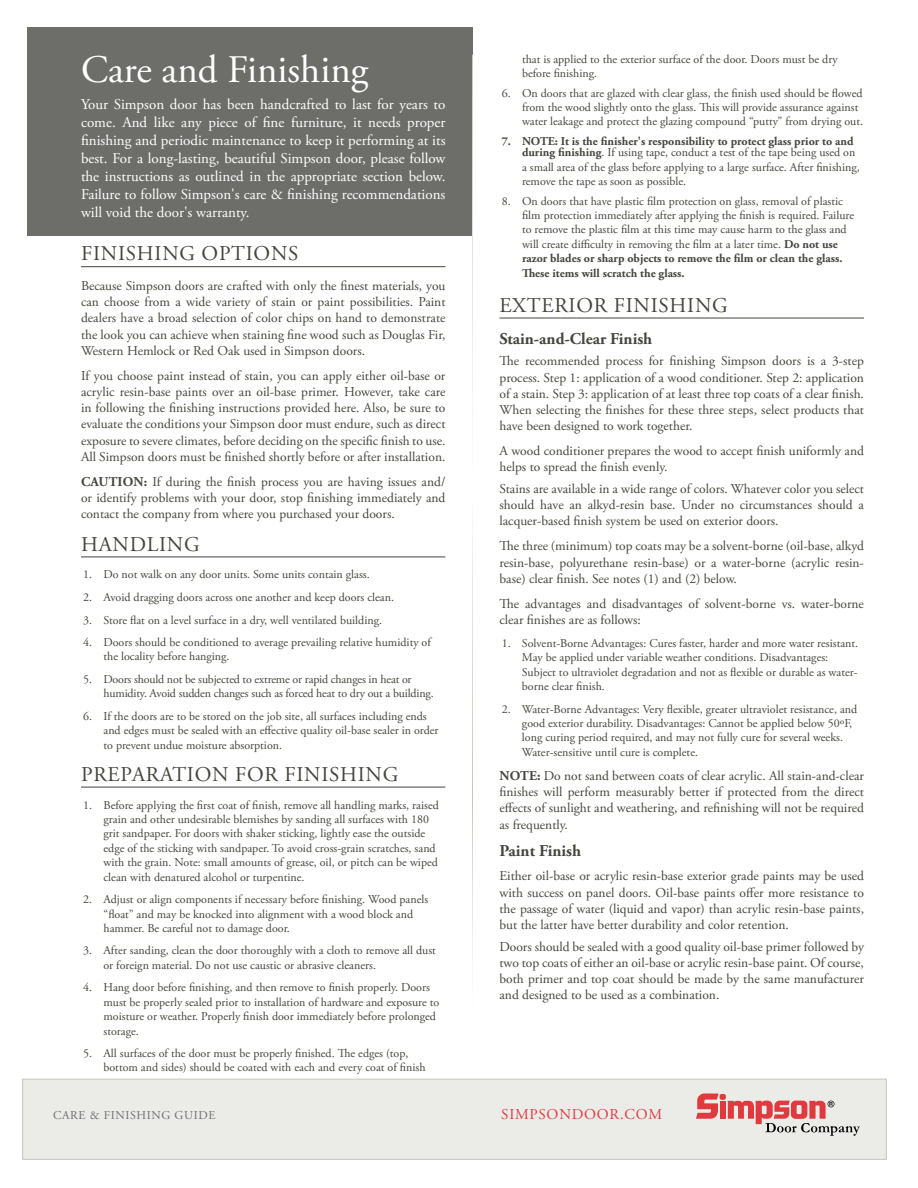
<style>
.page{position:relative;width:918px;height:1188px;background:#fff}
.page>*{position:absolute;margin:0;border:0;box-sizing:border-box;transform-origin:0 0}
.t1{font:39px "Adobe Garamond Pro";color:#fff}
.t2{font:21px "Adobe Garamond Pro";letter-spacing:.035em;color:#44463e}
.t3{font:700 16.5px "Adobe Garamond Pro";color:#44463e}
.t4{font:15px/18px "Adobe Garamond Pro";color:#fff;text-align:justify}
.t5{font:15px "Adobe Garamond Pro";letter-spacing:.05em;color:#e03a3e}
.t6{font:13.5px/16.2px "Adobe Garamond Pro";color:#44463e;text-align:justify}
.t7{font:12px/14.4px "Adobe Garamond Pro";color:#44463e}
.t8{font:700 12px/11.4px "Adobe Garamond Pro";color:#44463e;text-align:right}
.t9{font:12px "Adobe Garamond Pro";letter-spacing:.05em;color:#6d6e71}
.s1{font-weight:700}
.s2{font-weight:400}
</style>
<div class="page">
<div style="left:22px;top:1079px;width:864px;height:81px;background:#ebebe8;border:1px solid #c6c5bc"></div>
<svg style="left:696px;top:1094px;width:164px;height:42px"></svg>
<div style="left:27px;top:27px;width:445px;height:208px;background:#6d6e6a"></div>
<hr style="left:81px;top:266px;width:365px;height:1px;background:#44463e">
<hr style="left:81px;top:557px;width:365px;height:1px;background:#44463e">
<hr style="left:81px;top:787px;width:365px;height:1px;background:#44463e">
<hr style="left:500px;top:318px;width:364px;height:1px;background:#44463e">
<h1 class="t1" style="left:81px;top:46px;width:289px">Care and Finishing</h1>
<p class="t4" style="left:81px;top:96px;width:366px">Your Simpson door has been handcrafted to last for years to come. And like any piece of fine furniture, it needs proper finishing and periodic maintenance to keep it performing at its best. For a long-lasting, beautiful Simpson door, please follow the instructions as outlined in the appropriate section below.<br>Failure to follow Simpson's care &amp; finishing recommendations will void the door's warranty.</p>
<h2 class="t2" style="left:81px;top:241px;width:219px">FINISHING OPTIONS</h2>
<p class="t6" style="left:81px;top:278px;width:366px">Because Simpson doors are crafted with only the finest materials, you can choose from a wide variety of stain or paint possibilities. Paint dealers have a broad selection of color chips on hand to demonstrate the look you can achieve when staining fine wood such as Douglas Fir, Western Hemlock or Red Oak used in Simpson doors.</p>
<p class="t6" style="left:81px;top:368px;width:366px">If you choose paint instead of stain, you can apply either oil-base or acrylic resin-base paints over an oil-base primer. However, take care in following the finishing instructions provided here. Also, be sure to evaluate the conditions your Simpson door must endure, such as direct exposure to severe climates, before deciding on the specific finish to use.<br>All Simpson doors must be finished shortly before or after installation.</p>
<p class="t6" style="left:81px;top:474px;width:366px"><span class="s1">CAUTION:</span> If during the finish process you are having issues and/ or identify problems with your door, stop finishing immediately and contact the company from where you purchased your doors.</p>
<h2 class="t2" style="left:81px;top:531px;width:120px">HANDLING</h2>
<p class="t7" style="left:83px;top:568px;width:288px">1. Do not walk on any door units. Some units contain glass.</p>
<p class="t7" style="left:83px;top:590px;width:312px">2. Avoid dragging doors across one another and keep doors clean.</p>
<p class="t7" style="left:83px;top:613px;width:300px">3. Store flat on a level surface in a dry, well ventilated building.</p>
<p class="t7" style="left:103px;top:635px;width:329px;text-indent:-20px">4. Doors should be conditioned to average prevailing relative humidity of the locality before hanging.</p>
<p class="t7" style="left:103px;top:672px;width:332px;text-indent:-20px">5. Doors should not be subjected to extreme or rapid changes in heat or humidity. Avoid sudden changes such as forced heat to dry out a building.</p>
<p class="t7" style="left:103px;top:709px;width:337px;text-indent:-20px">6. If the doors are to be stored on the job site, all surfaces including ends and edges must be sealed with an effective quality oil-base sealer in order to prevent undue moisture absorption.</p>
<h2 class="t2" style="left:81px;top:761px;width:319px">PREPARATION FOR FINISHING</h2>
<p class="t7" style="left:103px;top:798px;width:337px;text-indent:-20px">1. Before applying the first coat of finish, remove all handling marks, raised grain and other undesirable blemishes by sanding all surfaces with 180 grit sandpaper. For doors with shaker sticking, lightly ease the outside edge of the sticking with sandpaper. To avoid cross-grain scratches, sand with the grain. Note: small amounts of grease, oil, or pitch can be wiped clean with denatured alcohol or turpentine.</p>
<p class="t7" style="left:103px;top:893px;width:326px;text-indent:-20px">2. Adjust or align components if necessary before finishing. Wood panels “float” and may be knocked into alignment with a wood block and hammer. Be careful not to damage door.</p>
<p class="t7" style="left:103px;top:944px;width:334px;text-indent:-20px">3. After sanding, clean the door thoroughly with a cloth to remove all dust or foreign material. Do not use caustic or abrasive cleaners.</p>
<p class="t7" style="left:103px;top:981px;width:337px;text-indent:-20px">4. Hang door before finishing, and then remove to finish properly. Doors must be properly sealed prior to installation of hardware and exposure to moisture or weather. Properly finish door immediately before prolonged storage.</p>
<p class="t7" style="left:103px;top:1047px;width:324px;text-indent:-20px">5. All surfaces of the door must be properly finished. The edges (top, bottom and sides) should be coated with each and every coat of finish</p>
<p class="t7" style="left:522px;top:52px;width:317px">that is applied to the exterior surface of the door. Doors must be dry before finishing.</p>
<p class="t7" style="left:522px;top:86px;width:343px;text-indent:-20px">6. On doors that are glazed with clear glass, the finish used should be flowed from the wood slightly onto the glass. This will provide assurance against water leakage and protect the glazing compound “putty” from drying out.</p>
<p class="t8" style="left:502px;top:136px;width:355px">7. NOTE: It is the finisher's responsibility to protect glass prior to and during finishing<span class="s2">. If using tape, conduct a test of the tape being used on</span></p>
<p class="t7" style="left:522px;top:160px;width:339px">a small area of the glass before applying to a large surface. After finishing, remove the tape as soon as possible.</p>
<p class="t7" style="left:522px;top:194px;width:334px;text-indent:-20px">8. On doors that have plastic film protection on glass, removal of plastic film protection immediately after applying the finish is required. Failure to remove the plastic film at this time may cause harm to the glass and will create difficulty in removing the film at a later time. <span class="s1">Do not use razor blades or sharp objects to remove the film or clean the glass.<br>These items will scratch the glass.</span></p>
<h2 class="t2" style="left:500px;top:292px;width:230px">EXTERIOR FINISHING</h2>
<h3 class="t3" style="left:500px;top:330px;width:154px">Stain-and-Clear Finish</h3>
<p class="t6" style="left:500px;top:353px;width:366px">The recommended process for finishing Simpson doors is a 3-step process. Step 1: application of a wood conditioner. Step 2: application of a stain. Step 3: application of at least three top coats of a clear finish.<br>When selecting the finishes for these three steps, select products that have been designed to work together.</p>
<p class="t6" style="left:500px;top:443px;width:366px">A wood conditioner prepares the wood to accept finish uniformly and helps to spread the finish evenly.</p>
<p class="t6" style="left:500px;top:481px;width:366px">Stains are available in a wide range of colors. Whatever color you select should have an alkyd-resin base. Under no circumstances should a lacquer-based finish system be used on exterior doors.</p>
<p class="t6" style="left:500px;top:538px;width:366px">The three (minimum) top coats may be a solvent-borne (oil-base, alkyd resin-base, polyurethane resin-base) or a water-borne (acrylic resin&shy;base) clear finish. See notes (1) and (2) below.</p>
<p class="t6" style="left:500px;top:596px;width:366px">The advantages and disadvantages of solvent-borne vs. water-borne clear finishes are as follows:</p>
<p class="t7" style="left:522px;top:636px;width:338px;text-indent:-20px">1. Solvent-Borne Advantages: Cures faster, harder and more water resistant.<br>May be applied under variable weather conditions. Disadvantages:<br>Subject to ultraviolet degradation and not as flexible or durable as water&shy;borne clear finish.</p>
<p class="t7" style="left:522px;top:702px;width:337px;text-indent:-20px">2. Water-Borne Advantages: Very flexible, greater ultraviolet resistance, and good exterior durability. Disadvantages: Cannot be applied below 50ºF, long curing period required, and may not fully cure for several weeks.<br>Water-sensitive until cure is complete.</p>
<p class="t6" style="left:499px;top:768px;width:366px"><span class="s1">NOTE:</span> Do not sand between coats of clear acrylic. All stain-and-clear finishes will perform measurably better if protected from the direct effects of sunlight and weathering, and refinishing will not be required as frequently.</p>
<h3 class="t3" style="left:500px;top:842px;width:83px">Paint Finish</h3>
<p class="t6" style="left:500px;top:869px;width:366px">Either oil-base or acrylic resin-base exterior grade paints may be used with success on panel doors. Oil-base paints offer more resistance to the passage of water (liquid and vapor) than acrylic resin-base paints, but the latter have better durability and color retention.</p>
<p class="t6" style="left:500px;top:939px;width:366px">Doors should be sealed with a good quality oil-base primer followed by two top coats of either an oil-base or acrylic resin-base paint. Of course, both primer and top coat should be made by the same manufacturer and designed to be used as a combination.</p>
<p class="t9" style="left:53px;top:1108px;width:164px">CARE &amp; FINISHING GUIDE</p>
<p class="t5" style="left:501px;top:1105px;width:162px">SIMPSONDOOR.COM</p>
</div>
